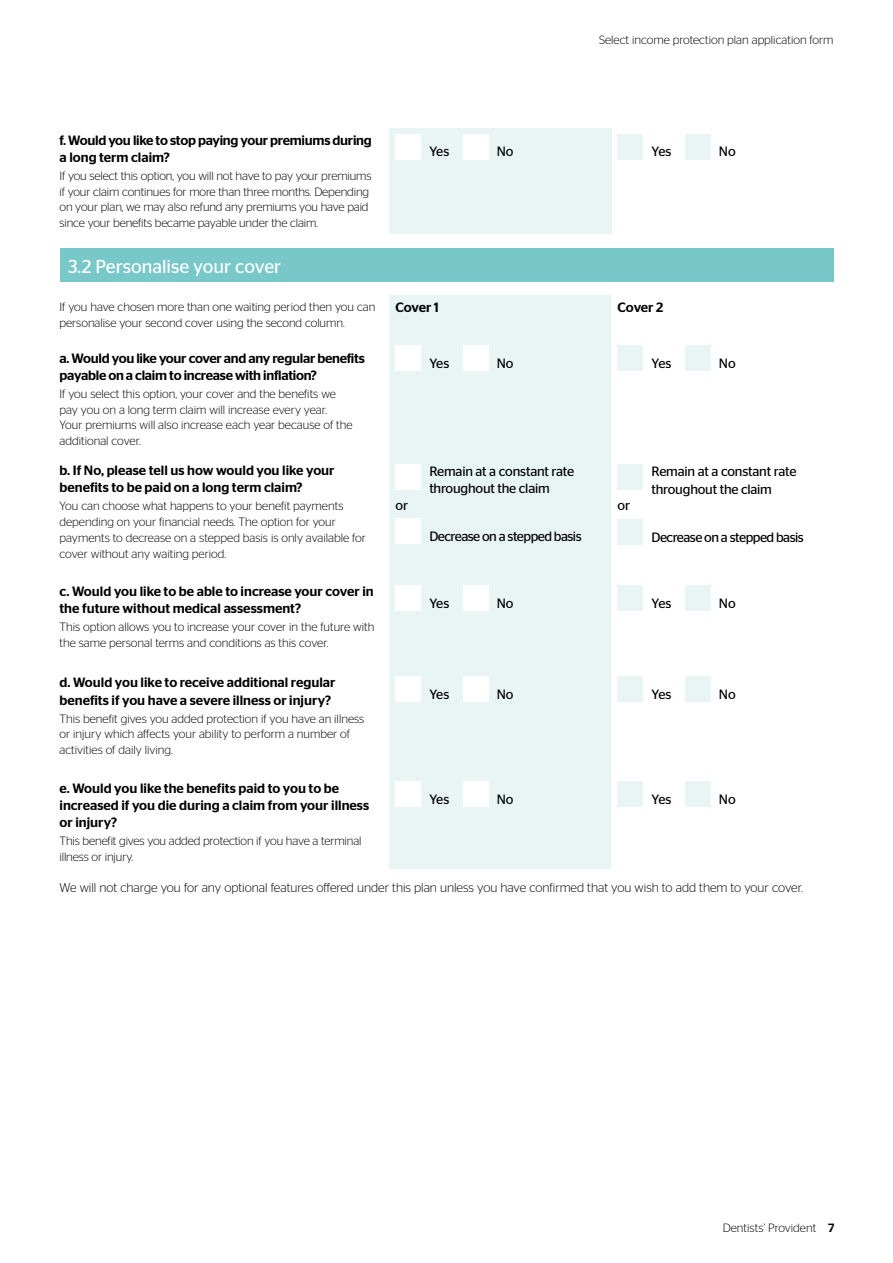
<style>
.page{position:relative;width:893px;height:1263px;background:#fff}
.page>*{position:absolute;margin:0;border:0;box-sizing:border-box;transform-origin:0 0}
.t1{font:18.75px "Stag Sans";color:#fff}
.t2{font:500 13.5px/17.2px "Stag Sans";color:#000}
.t3{font:500 13.5px/17.2px "Stag Sans";letter-spacing:-.02em;color:#000}
.t4{font:13.5px/17.2px "Stag Sans";letter-spacing:-.015em;color:#000}
.t5{font:13.5px "Stag Sans";letter-spacing:-.04em;color:#000}
.t6{font:300 12.75px "Stag Sans";color:#000}
.t7{font:300 12px/15.8px "Stag Sans";color:#000}
.s1{font-weight:500}
</style>
<div class="page">
<div style="left:389px;top:128px;width:222px;height:105px;background:#e9f5f5"></div>
<div style="left:395px;top:134px;width:26px;height:25px;background:#fff"></div>
<div style="left:463px;top:134px;width:25px;height:25px;background:#fff"></div>
<div style="left:618px;top:134px;width:25px;height:25px;background:#e9f5f5"></div>
<div style="left:685px;top:134px;width:25px;height:25px;background:#e9f5f5"></div>
<div style="left:60px;top:248px;width:773px;height:34px;background:#78c7c9"></div>
<div style="left:389px;top:295px;width:222px;height:574px;background:#e9f5f5"></div>
<div style="left:395px;top:346px;width:26px;height:25px;background:#fff"></div>
<div style="left:463px;top:346px;width:25px;height:25px;background:#fff"></div>
<div style="left:618px;top:346px;width:25px;height:25px;background:#e9f5f5"></div>
<div style="left:685px;top:346px;width:25px;height:25px;background:#e9f5f5"></div>
<div style="left:395px;top:464px;width:26px;height:26px;background:#fff"></div>
<div style="left:395px;top:519px;width:26px;height:25px;background:#fff"></div>
<div style="left:618px;top:464px;width:25px;height:26px;background:#e9f5f5"></div>
<div style="left:618px;top:519px;width:25px;height:25px;background:#e9f5f5"></div>
<div style="left:395px;top:585px;width:26px;height:26px;background:#fff"></div>
<div style="left:463px;top:585px;width:25px;height:26px;background:#fff"></div>
<div style="left:618px;top:585px;width:25px;height:26px;background:#e9f5f5"></div>
<div style="left:685px;top:585px;width:25px;height:26px;background:#e9f5f5"></div>
<div style="left:395px;top:677px;width:26px;height:25px;background:#fff"></div>
<div style="left:463px;top:677px;width:25px;height:25px;background:#fff"></div>
<div style="left:618px;top:677px;width:25px;height:25px;background:#e9f5f5"></div>
<div style="left:685px;top:677px;width:25px;height:25px;background:#e9f5f5"></div>
<div style="left:395px;top:782px;width:26px;height:25px;background:#fff"></div>
<div style="left:463px;top:782px;width:25px;height:25px;background:#fff"></div>
<div style="left:618px;top:782px;width:25px;height:25px;background:#e9f5f5"></div>
<div style="left:685px;top:782px;width:25px;height:25px;background:#e9f5f5"></div>
<p class="t3" style="left:60px;top:131px;width:314px">f. Would you like to stop paying your premiums during a long term claim?</p>
<p class="t7" style="left:60px;top:168px;width:314px">If you select this option, you will not have to pay your premiums if your claim continues for more than three months. Depending on your plan, we may also refund any premiums you have paid since your benefits became payable under the claim.</p>
<p class="t7" style="left:599px;top:31px;width:236px">Select income protection plan application form</p>
<p class="t4" style="left:429px;top:143px;width:21px">Yes</p>
<p class="t4" style="left:497px;top:143px;width:18px">No</p>
<p class="t4" style="left:651px;top:143px;width:21px">Yes</p>
<p class="t4" style="left:719px;top:143px;width:18px">No</p>
<h1 class="t1" style="left:68px;top:255px;width:215px">3.2 Personalise your cover</h1>
<p class="t7" style="left:60px;top:299px;width:317px">If you have chosen more than one waiting period then you can personalise your second cover using the second column.</p>
<p class="t2" style="left:395px;top:299px;width:45px">Cover 1</p>
<p class="t2" style="left:618px;top:299px;width:47px">Cover 2</p>
<p class="t3" style="left:60px;top:349px;width:307px">a. Would you like your cover and any regular benefits payable on a claim to increase with inflation?</p>
<p class="t7" style="left:60px;top:386px;width:294px">If you select this option, your cover and the benefits we pay you on a long term claim will increase every year.<br>Your premiums will also increase each year because of the additional cover.</p>
<p class="t4" style="left:429px;top:355px;width:21px">Yes</p>
<p class="t4" style="left:497px;top:355px;width:18px">No</p>
<p class="t4" style="left:651px;top:355px;width:21px">Yes</p>
<p class="t4" style="left:719px;top:355px;width:18px">No</p>
<p class="t2" style="left:60px;top:462px;width:277px">b. If No, please tell us how would you like your benefits to be paid on a long term claim?</p>
<p class="t7" style="left:60px;top:498px;width:308px">You can choose what happens to your benefit payments depending on your financial needs. The option for your payments to decrease on a stepped basis is only available for cover without any waiting period.</p>
<p class="t2" style="left:60px;top:583px;width:316px">c. Would you like to be able to increase your cover in the future without medical assessment?</p>
<p class="t7" style="left:60px;top:619px;width:316px">This option allows you to increase your cover in the future with the same personal terms and conditions as this cover.</p>
<p class="t2" style="left:60px;top:674px;width:278px">d. Would you like to receive additional regular benefits if you have a severe illness or injury?</p>
<p class="t7" style="left:60px;top:710px;width:306px">This benefit gives you added protection if you have an illness or injury which affects your ability to perform a number of activities of daily living.</p>
<p class="t2" style="left:60px;top:779px;width:311px">e. Would you like the benefits paid to you to be increased if you die during a claim from your illness or injury?</p>
<p class="t7" style="left:60px;top:833px;width:303px">This benefit gives you added protection if you have a terminal illness or injury.</p>
<p class="t4" style="left:395px;top:496px;width:14px">or</p>
<p class="t4" style="left:429px;top:462px;width:146px">Remain at a constant rate throughout the claim</p>
<p class="t5" style="left:429px;top:529px;width:154px">Decrease on a stepped basis</p>
<p class="t4" style="left:618px;top:497px;width:14px">or</p>
<p class="t4" style="left:651px;top:463px;width:146px">Remain at a constant rate throughout the claim</p>
<p class="t5" style="left:651px;top:529px;width:154px">Decrease on a stepped basis</p>
<p class="t4" style="left:429px;top:594px;width:21px">Yes</p>
<p class="t4" style="left:497px;top:594px;width:18px">No</p>
<p class="t4" style="left:651px;top:594px;width:21px">Yes</p>
<p class="t4" style="left:719px;top:594px;width:18px">No</p>
<p class="t4" style="left:429px;top:686px;width:21px">Yes</p>
<p class="t4" style="left:497px;top:686px;width:18px">No</p>
<p class="t4" style="left:651px;top:686px;width:21px">Yes</p>
<p class="t4" style="left:719px;top:686px;width:18px">No</p>
<p class="t4" style="left:429px;top:791px;width:21px">Yes</p>
<p class="t4" style="left:497px;top:791px;width:18px">No</p>
<p class="t4" style="left:651px;top:791px;width:21px">Yes</p>
<p class="t4" style="left:719px;top:791px;width:18px">No</p>
<p class="t6" style="left:60px;top:881px;width:745px">We will not charge you for any optional features offered under this plan unless you have confirmed that you wish to add them to your cover.</p>
<p class="t7" style="left:723px;top:1220px;width:113px">Dentists’ Provident <span class="s1">7</span></p>
</div>
